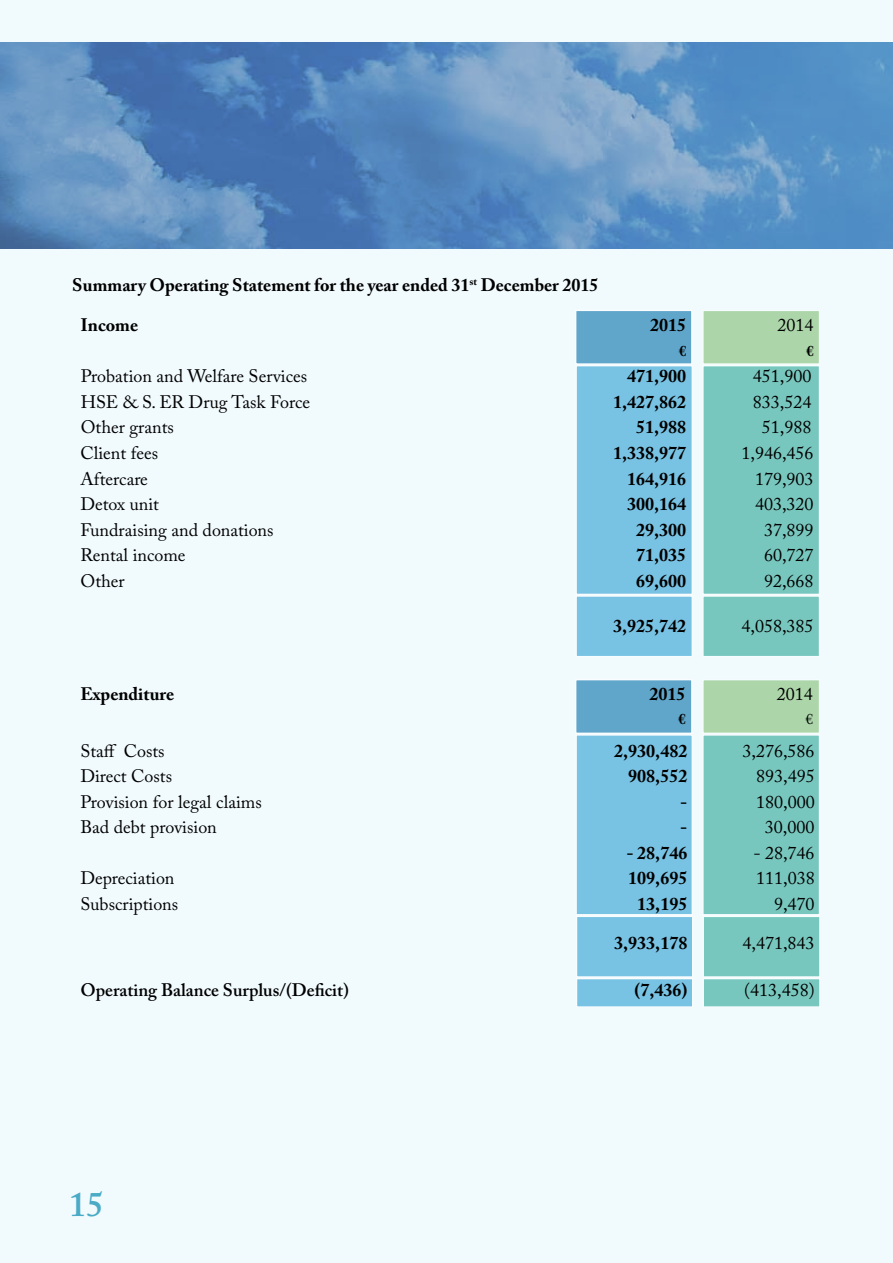
<style>
.page{position:relative;width:893px;height:1263px;background:#f1fafd}
.page>*{position:absolute;margin:0;border:0;box-sizing:border-box;transform-origin:0 0}
.t1{font:600 34.35px "Adobe Caslon Pro";color:#4aabc7}
.t2{font:18px "Adobe Caslon Pro";color:#000}
.t3{font:700 18px "Adobe Caslon Pro";color:#000}
.t4{font:600 18px "Adobe Caslon Pro";color:#000}
.t5{font:700 15px "Adobe Caslon Pro";color:#000}
.t6{font:15px "Adobe Caslon Pro";color:#000}
</style>
<div class="page">
<img style="left:0;top:43px;width:893px;height:206px">
<div style="left:575px;top:310px;width:118px;height:55px;background:#60a6cb;border:2px solid #fff"></div>
<div style="left:702px;top:310px;width:118px;height:55px;background:#acd6a9;border:2px solid #fff"></div>
<div style="left:575px;top:679px;width:118px;height:55px;background:#60a6cb;border:2px solid #fff"></div>
<div style="left:702px;top:679px;width:118px;height:55px;background:#acd6a9;border:2px solid #fff"></div>
<div style="left:575px;top:365px;width:118px;height:230px;background:#78c2e3;border:2px solid #fff"></div>
<div style="left:702px;top:365px;width:118px;height:230px;background:#78c7be;border:2px solid #fff"></div>
<div style="left:575px;top:595px;width:118px;height:62px;background:#78c2e3;border:2px solid #fff"></div>
<div style="left:702px;top:595px;width:118px;height:62px;background:#78c7be;border:2px solid #fff"></div>
<div style="left:575px;top:734px;width:118px;height:181px;background:#78c2e3;border:2px solid #fff"></div>
<div style="left:702px;top:734px;width:118px;height:181px;background:#78c7be;border:2px solid #fff"></div>
<div style="left:576px;top:915px;width:117px;height:63px;background:#78c2e3;border:2px solid #fff"></div>
<div style="left:702px;top:915px;width:119px;height:63px;background:#78c7be;border:2px solid #fff"></div>
<div style="left:576px;top:978px;width:117px;height:30px;background:#78c2e3;border:2px solid #fff"></div>
<div style="left:702px;top:978px;width:119px;height:30px;background:#78c7be;border:2px solid #fff"></div>
<p class="t3" style="left:72px;top:274px;width:528px">Summary Operating Statement for the year ended 31<sup>st</sup> December 2015</p>
<p class="t3" style="left:80px;top:315px;width:59px">Income</p>
<p class="t3" style="left:650px;top:315px;width:37px">2015</p>
<p class="t2" style="left:777px;top:315px;width:37px">2014</p>
<p class="t5" style="left:679px;top:342px;width:9px">€</p>
<p class="t5" style="left:806px;top:342px;width:9px">€</p>
<p class="t2" style="left:81px;top:366px;width:228px">Probation and Welfare Services</p>
<p class="t3" style="left:627px;top:366px;width:61px">471,900</p>
<p class="t2" style="left:753px;top:366px;width:60px">451,900</p>
<p class="t2" style="left:81px;top:391px;width:231px">HSE &amp; S. ER Drug Task Force</p>
<p class="t3" style="left:613px;top:391px;width:75px">1,427,862</p>
<p class="t2" style="left:753px;top:391px;width:60px">833,524</p>
<p class="t2" style="left:81px;top:417px;width:95px">Other grants</p>
<p class="t3" style="left:636px;top:417px;width:52px">51,988</p>
<p class="t2" style="left:762px;top:417px;width:51px">51,988</p>
<p class="t2" style="left:80px;top:442px;width:79px">Client fees</p>
<p class="t3" style="left:613px;top:442px;width:75px">1,338,977</p>
<p class="t2" style="left:741px;top:442px;width:74px">1,946,456</p>
<p class="t2" style="left:80px;top:468px;width:69px">Aftercare</p>
<p class="t3" style="left:627px;top:468px;width:61px">164,916</p>
<p class="t2" style="left:755px;top:468px;width:60px">179,903</p>
<p class="t2" style="left:80px;top:493px;width:80px">Detox unit</p>
<p class="t3" style="left:627px;top:493px;width:61px">300,164</p>
<p class="t2" style="left:755px;top:493px;width:60px">403,320</p>
<p class="t2" style="left:80px;top:519px;width:195px">Fundraising and donations</p>
<p class="t3" style="left:636px;top:519px;width:52px">29,300</p>
<p class="t2" style="left:764px;top:519px;width:51px">37,899</p>
<p class="t2" style="left:80px;top:544px;width:107px">Rental income</p>
<p class="t3" style="left:636px;top:544px;width:52px">71,035</p>
<p class="t2" style="left:764px;top:544px;width:51px">60,727</p>
<p class="t2" style="left:80px;top:570px;width:46px">Other</p>
<p class="t3" style="left:636px;top:570px;width:52px">69,600</p>
<p class="t2" style="left:764px;top:570px;width:51px">92,668</p>
<p class="t3" style="left:613px;top:615px;width:75px">3,925,742</p>
<p class="t2" style="left:741px;top:615px;width:74px">4,058,385</p>
<p class="t3" style="left:80px;top:683px;width:95px">Expenditure</p>
<p class="t3" style="left:649px;top:683px;width:37px">2015</p>
<p class="t2" style="left:777px;top:683px;width:37px">2014</p>
<p class="t5" style="left:678px;top:710px;width:9px">€</p>
<p class="t6" style="left:805px;top:710px;width:9px">€</p>
<p class="t2" style="left:80px;top:740px;width:86px">Staff Costs</p>
<p class="t3" style="left:614px;top:740px;width:75px">2,930,482</p>
<p class="t2" style="left:742px;top:740px;width:74px">3,276,586</p>
<p class="t2" style="left:80px;top:765px;width:93px">Direct Costs</p>
<p class="t3" style="left:628px;top:765px;width:61px">908,552</p>
<p class="t2" style="left:756px;top:765px;width:60px">893,495</p>
<p class="t2" style="left:80px;top:791px;width:183px">Provision for legal claims</p>
<p class="t3" style="left:680px;top:791px;width:9px">-</p>
<p class="t2" style="left:756px;top:791px;width:60px">180,000</p>
<p class="t2" style="left:80px;top:816px;width:138px">Bad debt provision</p>
<p class="t3" style="left:680px;top:816px;width:9px">-</p>
<p class="t2" style="left:765px;top:816px;width:51px">30,000</p>
<p class="t3" style="left:626px;top:842px;width:62px">- 28,746</p>
<p class="t2" style="left:754px;top:842px;width:63px">- 28,746</p>
<p class="t2" style="left:80px;top:867px;width:96px">Depreciation</p>
<p class="t3" style="left:628px;top:867px;width:61px">109,695</p>
<p class="t2" style="left:756px;top:867px;width:60px">111,038</p>
<p class="t2" style="left:80px;top:893px;width:99px">Subscriptions</p>
<p class="t3" style="left:637px;top:893px;width:52px">13,195</p>
<p class="t2" style="left:774px;top:893px;width:42px">9,470</p>
<p class="t3" style="left:614px;top:932px;width:75px">3,933,178</p>
<p class="t2" style="left:742px;top:932px;width:74px">4,471,843</p>
<p class="t4" style="left:80px;top:979px;width:270px">Operating Balance Surplus/(Deficit)</p>
<p class="t3" style="left:634px;top:979px;width:54px">(7,436)</p>
<p class="t2" style="left:744px;top:979px;width:72px">(413,458)</p>
<h1 class="t1" style="left:69px;top:1184px;width:36px">15</h1>
</div>
